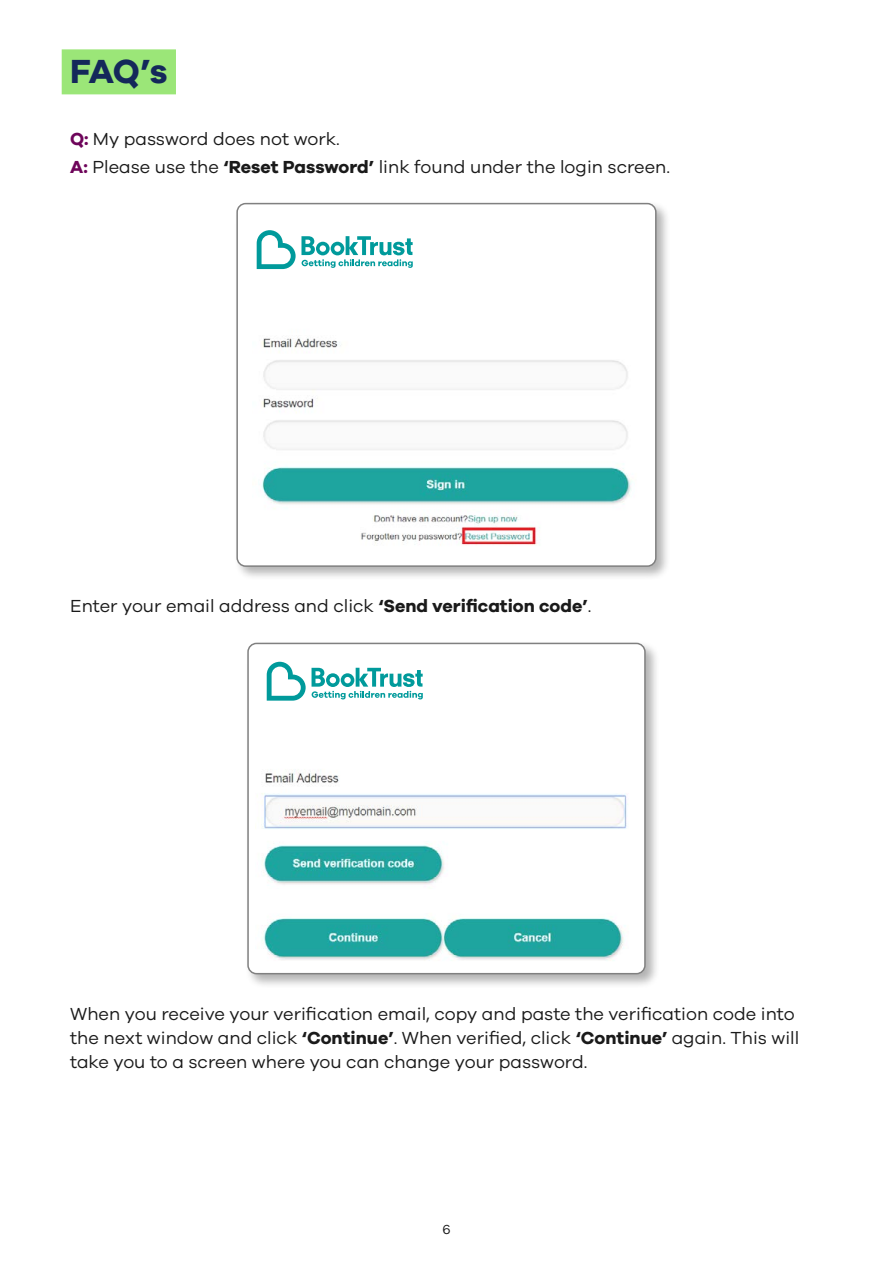
<style>
.page{position:relative;width:893px;height:1263px;background:#fff}
.page>*{position:absolute;margin:0;border:0;box-sizing:border-box;transform-origin:0 0}
.t1{font:700 34.5px "Galano Grotesque";color:#14285a}
.t2{font:18px/24px "Galano Grotesque";color:#1a1a1a}
.t3{font:13.5px "Galano Grotesque";color:#1a1a1a}
.s1{font-weight:700;color:#6e055a}
.s2{font-weight:700}
</style>
<div class="page">
<div style="left:234px;top:200px;width:437px;height:381px;background:#000;opacity:.3"></div>
<div style="left:237px;top:204px;width:419px;height:362px;background:#fff;border-radius:9px"></div>
<img style="left:261px;top:337px;width:371px;height:209px">
<div style="left:236px;top:203px;width:421px;height:364px;border:2px solid #808080;border-radius:9px"></div>
<svg style="left:257px;top:230px;width:156px;height:39px"></svg>
<div style="left:245px;top:640px;width:415px;height:349px;background:#000;opacity:.3"></div>
<div style="left:248px;top:643px;width:397px;height:331px;background:#fff;border-radius:9px"></div>
<img style="left:262px;top:770px;width:366px;height:191px">
<div style="left:247px;top:643px;width:399px;height:331px;border:2px solid #808080;border-radius:9px"></div>
<svg style="left:267px;top:662px;width:39px;height:39px"></svg>
<svg style="left:312px;top:668px;width:111px;height:31px"></svg>
<div style="left:62px;top:49px;width:114px;height:45px;background:#9be678"></div>
<h1 class="t1" style="left:70px;top:50px;width:99px">FAQ’s</h1>
<p class="t2" style="left:70px;top:124px;width:601px;line-height:28.2px"><span class="s1">Q:</span> My password does not work.<br><span class="s1">A:</span> Please use the <span class="s2">‘Reset Password’</span> link found under the login screen.</p>
<p class="t2" style="left:70px;top:593px;width:523px">Enter your email address and click <span class="s2">‘Send verification code’</span>.</p>
<p class="t2" style="left:70px;top:1001px;width:731px">When you receive your verification email, copy and paste the verification code into the next window and click <span class="s2">‘Continue’</span>. When verified, click <span class="s2">‘Continue’</span> again. This will take you to a screen where you can change your password.</p>
<p class="t3" style="left:442px;top:1221px;width:10px">6</p>
</div>
